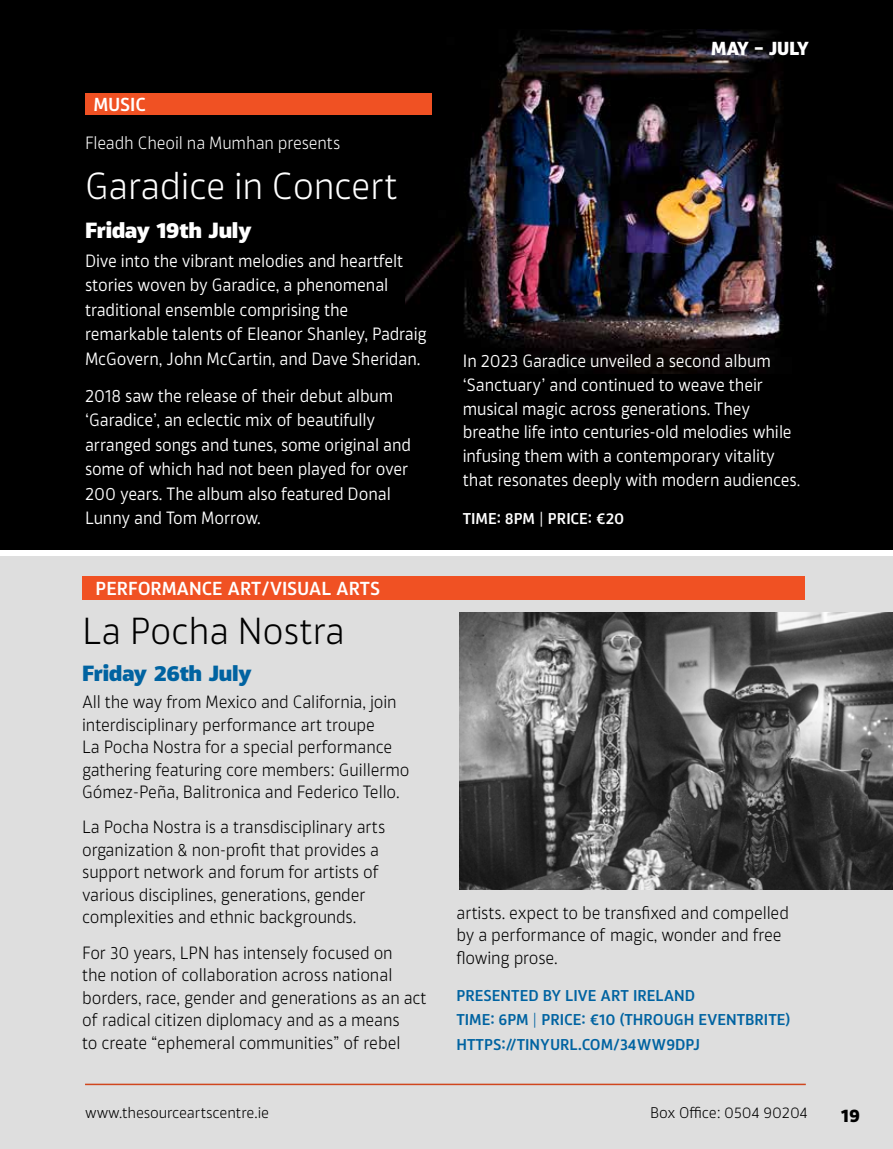
<style>
.page{position:relative;width:893px;height:1149px;background:#fff}
.page>*{position:absolute;margin:0;border:0;box-sizing:border-box;transform-origin:0 0}
.t1{font:300 36px "Akwe Pro";letter-spacing:-.01em;color:#fff}
.t2{font:300 36px "Akwe Pro";letter-spacing:-.005em;color:#000}
.t3{font:800 21px "Akwe Pro";letter-spacing:-.02em;color:#0063a1;scale:1.1 1}
.t4{font:800 21px "Akwe Pro";letter-spacing:-.02em;color:#fff;scale:1.1 1}
.t5{font:700 21px "Akwe Pro";color:#000}
.t6{font:600 18px "Akwe Pro";letter-spacing:-.01em;color:#fff}
.t7{font:800 18px "Akwe Pro";letter-spacing:-.01em;color:#fff}
.t8{font:300 16.95px/22.5px "Akwe Pro";letter-spacing:-.01em;color:#000;scale:.96 1}
.t9{font:16.95px/24.5px "Akwe Pro";letter-spacing:-.01em;color:#fff;scale:.96 1}
.t10{font:300 16.95px "Akwe Pro";color:#fff;scale:.96 1}
.t11{font:600 15px/24.3px "Akwe Pro";color:#0063a1}
.t12{font:600 15px "Akwe Pro";letter-spacing:-.005em;color:#fff}
.t13{font:300 14.7px "Akwe Pro";letter-spacing:-.01em;color:#000}
.s1{font-weight:300}
.s2{font-weight:400}
</style>
<div class="page">
<div style="left:0;top:0;width:893px;height:549px;background:#000"></div>
<img style="left:405px;top:30px;width:488px;height:343px">
<div style="left:85px;top:94px;width:347px;height:21px;background:#f05123"></div>
<div style="left:0;top:556px;width:893px;height:592px;background:#dedede"></div>
<div style="left:82px;top:576px;width:723px;height:24px;background:#f05123"></div>
<img style="left:459px;top:612px;width:434px;height:277px">
<p class="t6" style="left:94px;top:90px;width:54px">MUSIC</p>
<p class="t10" style="left:85px;top:130px;width:267px">Fleadh Cheoil na Mumhan presents</p>
<h1 class="t1" style="left:85px;top:160px;width:314px">Garadice in Concert</h1>
<p class="t4" style="left:85px;top:213px;width:153px">Friday 19th July</p>
<p class="t9" style="left:85px;top:247px;width:357px">Dive into the vibrant melodies and heartfelt stories woven by Garadice, a phenomenal traditional ensemble comprising the remarkable talents of Eleanor Shanley, Padraig McGovern, John McCartin, and Dave Sheridan.</p>
<p class="t9" style="left:85px;top:382px;width:341px">2018 saw the release of their debut album ‘Garadice’, an eclectic mix of beautifully arranged songs and tunes, some original and some of which had not been played for over 200 years. The album also featured Donal Lunny and Tom Morrow.</p>
<p class="t6" style="left:96px;top:574px;width:286px">PERFORMANCE ART/VISUAL ARTS</p>
<h1 class="t2" style="left:82px;top:604px;width:264px">La Pocha Nostra</h1>
<p class="t3" style="left:82px;top:656px;width:156px">Friday 26th July</p>
<p class="t8" style="left:82px;top:689px;width:343px">All the way from Mexico and California, join interdisciplinary performance art troupe<br>La Pocha Nostra for a special performance gathering featuring core members: Guillermo Gómez-Peña, Balitronica and Federico Tello.</p>
<p class="t8" style="left:82px;top:814px;width:317px">La Pocha Nostra is a transdisciplinary arts organization &amp; non-profit that provides a support network and forum for artists of various disciplines, generations, gender complexities and ethnic backgrounds.</p>
<p class="t8" style="left:82px;top:939px;width:360px">For 30 years, LPN has intensely focused on<br>the notion of collaboration across national borders, race, gender and generations as an act of radical citizen diplomacy and as a means<br>to create “ephemeral communities” of rebel</p>
<p class="t7" style="left:711px;top:34px;width:99px">MAY – JULY</p>
<p class="t9" style="left:463px;top:348px;width:353px;line-height:23.7px">In 2023 Garadice unveiled a second album ‘Sanctuary’ and continued to weave their musical magic across generations. They breathe life into centuries-old melodies while infusing them with a contemporary vitality that resonates deeply with modern audiences<span class="s1">.</span></p>
<p class="t12" style="left:463px;top:506px;width:163px">TIME: 8PM <span class="s2">|</span> PRICE: €20</p>
<p class="t8" style="left:456px;top:900px;width:348px">artists. expect to be transfixed and compelled by a performance of magic, wonder and free flowing prose.</p>
<p class="t11" style="left:456px;top:981px;width:335px">PRESENTED BY LIVE ART IRELAND<br>TIME: 6PM <span class="s1">|</span> PRICE: €10 (THROUGH EVENTBRITE)<br>HTTPS://TINYURL.COM/34WW9DPJ</p>
<p class="t13" style="left:85px;top:1101px;width:185px">www.thesourceartscentre.ie</p>
<p class="t13" style="left:650px;top:1101px;width:159px">Box Office: 0504 90204</p>
<p class="t5" style="left:841px;top:1097px;width:21px">19</p>
</div>
